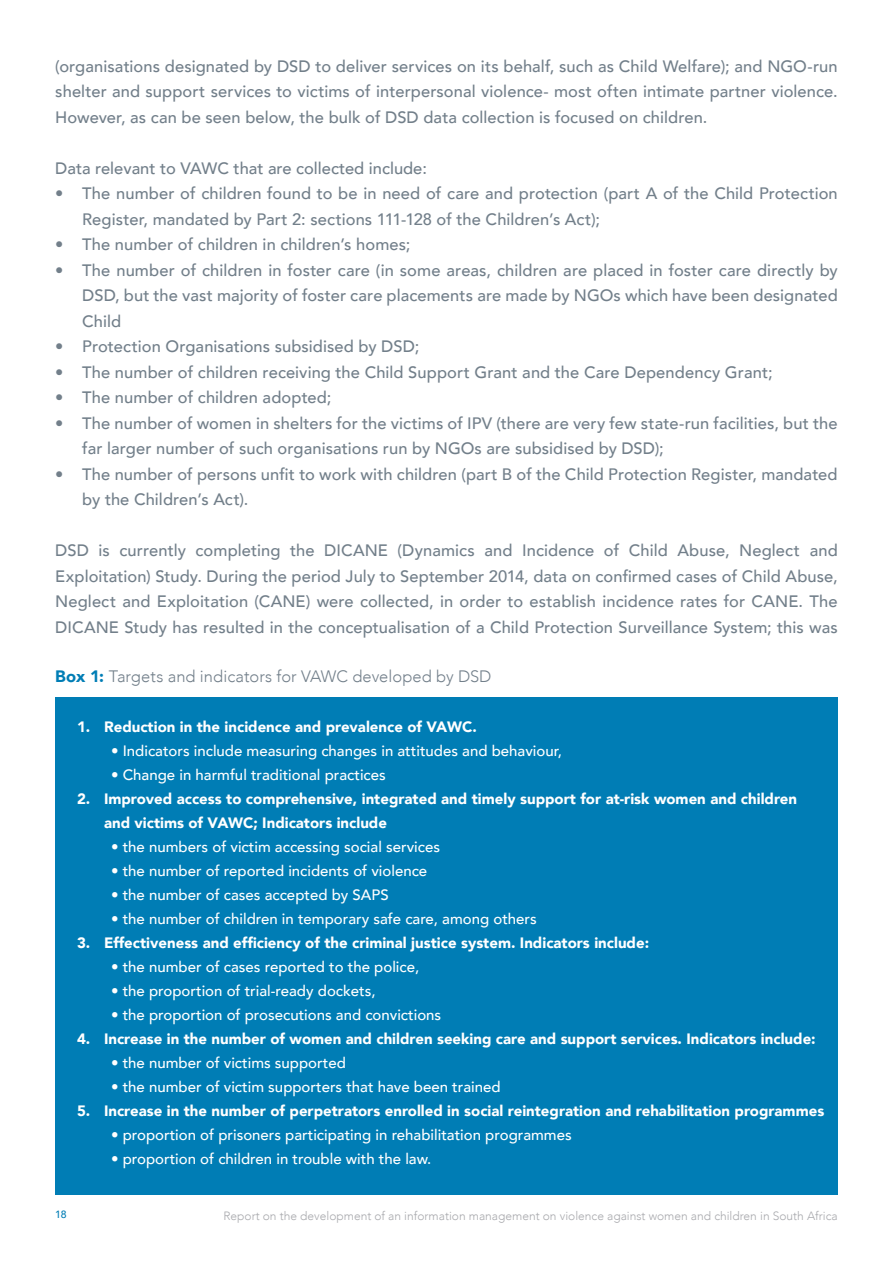
<style>
.page{position:relative;width:893px;height:1263px;background:#fff}
.page>*{position:absolute;margin:0;border:0;box-sizing:border-box;transform-origin:0 0}
.t1{font:500 16.5px/25.5px "Avenir";letter-spacing:.005em;color:#727f8a;text-align:justify}
.t2{font:300 16.5px "Avenir";letter-spacing:.005em;color:#727f8a}
.t3{font:500 15px "Avenir";color:#fff}
.t4{font:900 15px/24px "Avenir";color:#fff}
.t5{font:300 12px "Avenir";color:#a8a9ad}
.t6{font:500 10.5px "Avenir";color:#007db5}
.s1{font-weight:900;color:#007db5}
</style>
<div class="page">
<div style="left:55px;top:698px;width:783px;height:497px;background:#007db5"></div>
<p class="t1" style="left:55px;top:52px;width:784px">(organisations designated by DSD to deliver services on its behalf, such as Child Welfare); and NGO-run shelter and support services to victims of interpersonal violence- most often intimate partner violence.<br>However, as can be seen below, the bulk of DSD data collection is focused on children.</p>
<p class="t1" style="left:55px;top:154px;width:373px">Data relevant to VAWC that are collected include:</p>
<p class="t1" style="left:82px;top:180px;width:757px;text-indent:-27px">• The number of children found to be in need of care and protection (part A of the Child Protection<br>Register, mandated by Part 2: sections 111-128 of the Children’s Act);</p>
<p class="t1" style="left:55px;top:231px;width:357px">• The number of children in children’s homes;</p>
<p class="t1" style="left:82px;top:256px;width:757px;text-indent:-27px">• The number of children in foster care (in some areas, children are placed in foster care directly by DSD, but the vast majority of foster care placements are made by NGOs which have been designated Child</p>
<p class="t1" style="left:55px;top:333px;width:366px">• Protection Organisations subsidised by DSD;</p>
<p class="t1" style="left:55px;top:358px;width:719px">• The number of children receiving the Child Support Grant and the Care Dependency Grant;</p>
<p class="t1" style="left:55px;top:384px;width:277px">• The number of children adopted;</p>
<p class="t1" style="left:82px;top:409px;width:757px;text-indent:-27px">• The number of women in shelters for the victims of IPV (there are very few state-run facilities, but the far larger number of such organisations run by NGOs are subsidised by DSD);</p>
<p class="t1" style="left:82px;top:460px;width:757px;text-indent:-27px">• The number of persons unfit to work with children (part B of the Child Protection Register, mandated by the Children’s Act).</p>
<p class="t1" style="left:55px;top:537px;width:784px">DSD is currently completing the DICANE (Dynamics and Incidence of Child Abuse, Neglect and Exploitation) Study. During the period July to September 2014, data on confirmed cases of Child Abuse, Neglect and Exploitation (CANE) were collected, in order to establish incidence rates for CANE. The DICANE Study has resulted in the conceptualisation of a Child Protection Surveillance System; this was</p>
<p class="t2" style="left:55px;top:666px;width:438px"><span class="s1">Box 1:</span> Targets and indicators for VAWC developed by DSD</p>
<p class="t4" style="left:77px;top:715px;width:401px">1. Reduction in the incidence and prevalence of VAWC.</p>
<p class="t3" style="left:111px;top:738px;width:452px">• Indicators include measuring changes in attitudes and behaviour,</p>
<p class="t3" style="left:111px;top:762px;width:276px">• Change in harmful traditional practices</p>
<p class="t4" style="left:104px;top:787px;width:694px;text-indent:-27px">2. Improved access to comprehensive, integrated and timely support for at-risk women and children and victims of VAWC; Indicators include</p>
<p class="t3" style="left:111px;top:834px;width:330px">• the numbers of victim accessing social services</p>
<p class="t3" style="left:111px;top:858px;width:318px">• the number of reported incidents of violence</p>
<p class="t3" style="left:111px;top:882px;width:279px">• the number of cases accepted by SAPS</p>
<p class="t3" style="left:111px;top:906px;width:427px">• the number of children in temporary safe care, among others</p>
<p class="t4" style="left:77px;top:931px;width:574px">3. Effectiveness and efficiency of the criminal justice system. Indicators include:</p>
<p class="t3" style="left:111px;top:954px;width:310px">• the number of cases reported to the police,</p>
<p class="t3" style="left:111px;top:978px;width:266px">• the proportion of trial-ready dockets,</p>
<p class="t3" style="left:111px;top:1002px;width:332px">• the proportion of prosecutions and convictions</p>
<p class="t4" style="left:77px;top:1027px;width:740px">4. Increase in the number of women and children seeking care and support services. Indicators include:</p>
<p class="t3" style="left:111px;top:1050px;width:236px">• the number of victims supported</p>
<p class="t3" style="left:111px;top:1074px;width:391px">• the number of victim supporters that have been trained</p>
<p class="t4" style="left:77px;top:1099px;width:749px">5. Increase in the number of perpetrators enrolled in social reintegration and rehabilitation programmes</p>
<p class="t3" style="left:111px;top:1122px;width:462px">• proportion of prisoners participating in rehabilitation programmes</p>
<p class="t3" style="left:111px;top:1146px;width:322px">• proportion of children in trouble with the law.</p>
<p class="t6" style="left:55px;top:1205px;width:13px">18</p>
<p class="t5" style="left:223px;top:1208px;width:616px">Report on the development of an information management on violence against women and children in South Africa</p>
</div>
